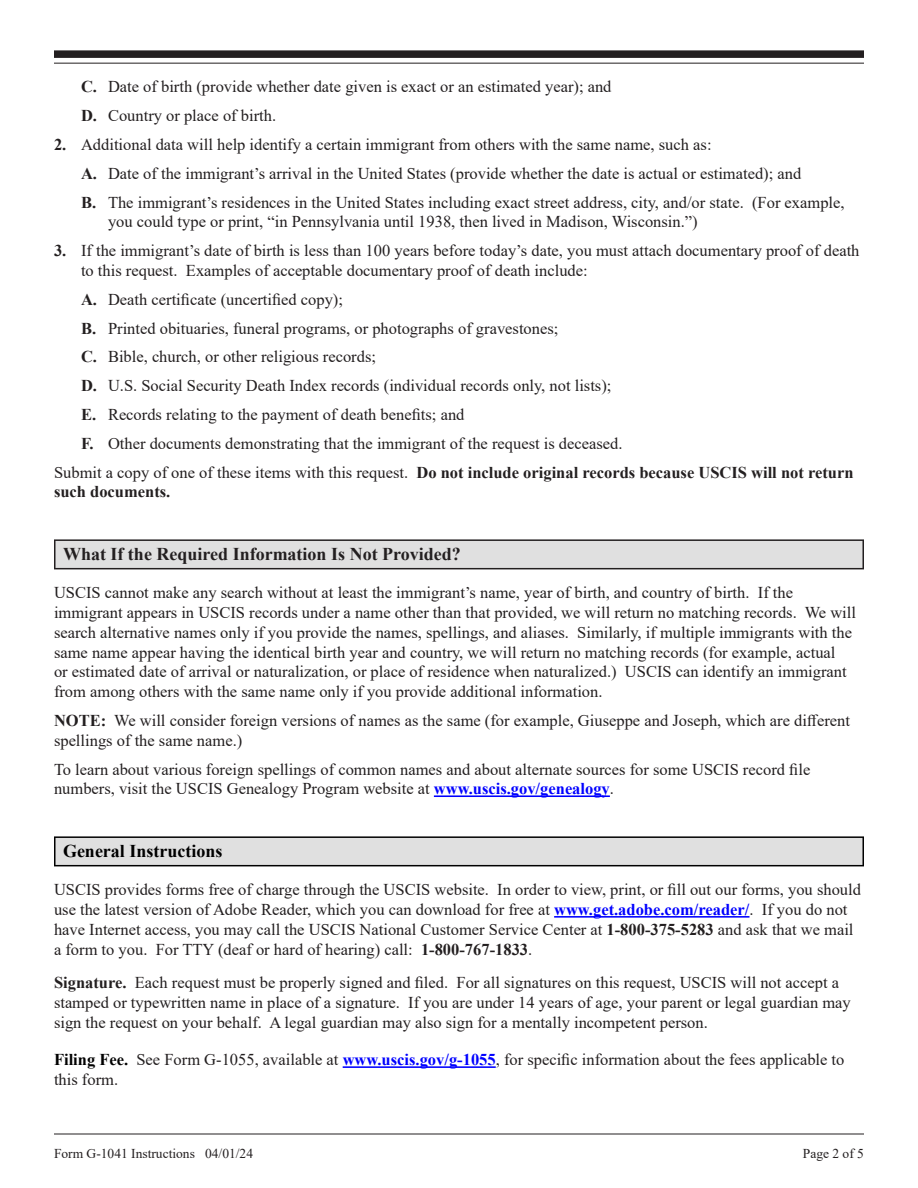
<style>
.page{position:relative;width:918px;height:1188px;background:#fff}
.page>*{position:absolute;margin:0;border:0;box-sizing:border-box;transform-origin:0 0}
.Section_Header_1__T{font:700 18px "Times New Roman";color:#231f20}
.Section_Header_1__T-2{font:700 18px "Times New Roman";color:#000}
.Body_1__T{font:16.5px/19.8px "Times New Roman";color:#231f20}
.Body_Lead-in_Extra_Space_1__T{font:16.5px/19.8px "Times New Roman";color:#231f20}
.Body_Lead-in_1__T{font:16.5px/19.8px "Times New Roman";color:#231f20}
.Body_1__T-2{font:700 16.5px/19.8px "Times New Roman";color:#231f20}
.t1{font:13.5px "Times New Roman";color:#231f20}
.s1{font-weight:700}
.s2{font-weight:400}
.s3{font-weight:700;color:#00f}
.s4{font-weight:700;color:#000}
</style>
<div class="page">
<hr style="left:54px;top:1134px;width:810px;height:1px;background:#231f20">
<div style="left:54px;top:50px;width:810px;height:8px;background:#231f20"></div>
<hr style="left:54px;top:63px;width:810px;height:1px;background:#231f20">
<div style="left:54px;top:539px;width:810px;height:30px;background:linear-gradient(to bottom,#828081,#7f7d7e)"></div>
<div style="left:56px;top:541px;width:806px;height:27px;background:#e0e0e0"></div>
<hr style="left:434px;top:795px;width:176px;height:2px;background:#00f">
<div style="left:54px;top:836px;width:810px;height:30px;background:linear-gradient(to bottom,#717171,#6e6e6e)"></div>
<div style="left:56px;top:838px;width:806px;height:27px;background:#e0e0e0"></div>
<hr style="left:554px;top:916px;width:195px;height:2px;background:#00f">
<hr style="left:343px;top:1066px;width:153px;height:2px;background:#00f">
<p class="Body_1__T" style="left:81px;top:76px;width:532px"><span class="s1">C.</span> Date of birth (provide whether date given is exact or an estimated year); and</p>
<p class="Body_1__T" style="left:81px;top:105px;width:197px"><span class="s1">D.</span> Country or place of birth.</p>
<p class="Body_1__T" style="left:54px;top:134px;width:659px"><span class="s1">2.</span> Additional data will help identify a certain immigrant from others with the same name, such as:</p>
<p class="Body_1__T" style="left:81px;top:163px;width:722px"><span class="s1">A.</span> Date of the immigrant’s arrival in the United States (provide whether the date is actual or estimated); and</p>
<p class="Body_1__T" style="left:108px;top:192px;width:738px;text-indent:-27px"><span class="s1">B.</span> The immigrant’s residences in the United States including exact street address, city, and/or state. (For example, you could type or print, “in Pennsylvania until 1938, then lived in Madison, Wisconsin.”)</p>
<p class="Body_1__T" style="left:81px;top:240px;width:780px;text-indent:-27px"><span class="s1">3.</span> If the immigrant’s date of birth is less than 100 years before today’s date, you must attach documentary proof of death to this request. Examples of acceptable documentary proof of death include:</p>
<p class="Body_1__T" style="left:81px;top:289px;width:264px"><span class="s1">A.</span> Death certificate (uncertified copy);</p>
<p class="Body_1__T" style="left:81px;top:318px;width:479px"><span class="s1">B.</span> Printed obituaries, funeral programs, or photographs of gravestones;</p>
<p class="Body_1__T" style="left:81px;top:346px;width:297px"><span class="s1">C.</span> Bible, church, or other religious records;</p>
<p class="Body_1__T" style="left:81px;top:375px;width:532px"><span class="s1">D.</span> U.S. Social Security Death Index records (individual records only, not lists);</p>
<p class="Body_1__T" style="left:81px;top:404px;width:385px"><span class="s1">E.</span> Records relating to the payment of death benefits; and</p>
<p class="Body_1__T" style="left:81px;top:433px;width:543px"><span class="s1">F.</span> Other documents demonstrating that the immigrant of the request is deceased.</p>
<p class="Body_1__T-2" style="left:54px;top:462px;width:801px"><span class="s2">Submit a copy of one of these items with this request.</span> Do not include original records because USCIS will not return such documents.</p>
<p class="Section_Header_1__T" style="left:63px;top:541px;width:399px">What If the Required Information Is Not Provided?</p>
<p class="Body_1__T" style="left:54px;top:582px;width:804px">USCIS cannot make any search without at least the immigrant’s name, year of birth, and country of birth. If the immigrant appears in USCIS records under a name other than that provided, we will return no matching records. We will search alternative names only if you provide the names, spellings, and aliases. Similarly, if multiple immigrants with the same name appear having the identical birth year and country, we will return no matching records (for example, actual<br>or estimated date of arrival or naturalization, or place of residence when naturalized.) USCIS can identify an immigrant from among others with the same name only if you provide additional information.</p>
<p class="Body_Lead-in_1__T" style="left:54px;top:710px;width:798px"><span class="s1">NOTE:</span> We will consider foreign versions of names as the same (for example, Giuseppe and Joseph, which are different spellings of the same name.)</p>
<p class="Body_1__T" style="left:54px;top:759px;width:758px">To learn about various foreign spellings of common names and about alternate sources for some USCIS record file numbers, visit the USCIS Genealogy Program website at <span class="s3">www.uscis.gov/genealogy</span>.</p>
<p class="Section_Header_1__T-2" style="left:63px;top:838px;width:161px">General Instructions</p>
<p class="Body_1__T" style="left:54px;top:879px;width:809px">USCIS provides forms free of charge through the USCIS website. In order to view, print, or fill out our forms, you should use the latest version of Adobe Reader, which you can download for free at <span class="s3">www.get.adobe.com/reader/</span>. If you do not have Internet access, you may call the USCIS National Customer Service Center at <span class="s1">1-800-375-5283</span> and ask that we mail a form to you. For TTY (deaf or hard of hearing) call: <span class="s1">1-800-767-1833</span>.</p>
<p class="Body_Lead-in_Extra_Space_1__T" style="left:54px;top:972px;width:798px"><span class="s1">Signature.</span> Each request must be properly signed and filed. For all signatures on this request, USCIS will not accept a stamped or typewritten name in place of a signature. If you are under 14 years of age, your parent or legal guardian may sign the request on your behalf. A legal guardian may also sign for a mentally incompetent person.</p>
<p class="Body_Lead-in_Extra_Space_1__T" style="left:54px;top:1049px;width:792px"><span class="s4">Filing Fee.</span> See Form G-1055, available at <span class="s3">www.uscis.gov/g-1055</span>, for specific information about the fees applicable to this form.</p>
<p class="t1" style="left:54px;top:1144px;width:201px">Form G-1041 Instructions 04/01/24</p>
<p class="t1" style="left:803px;top:1144px;width:63px">Page 2 of 5</p>
</div>
